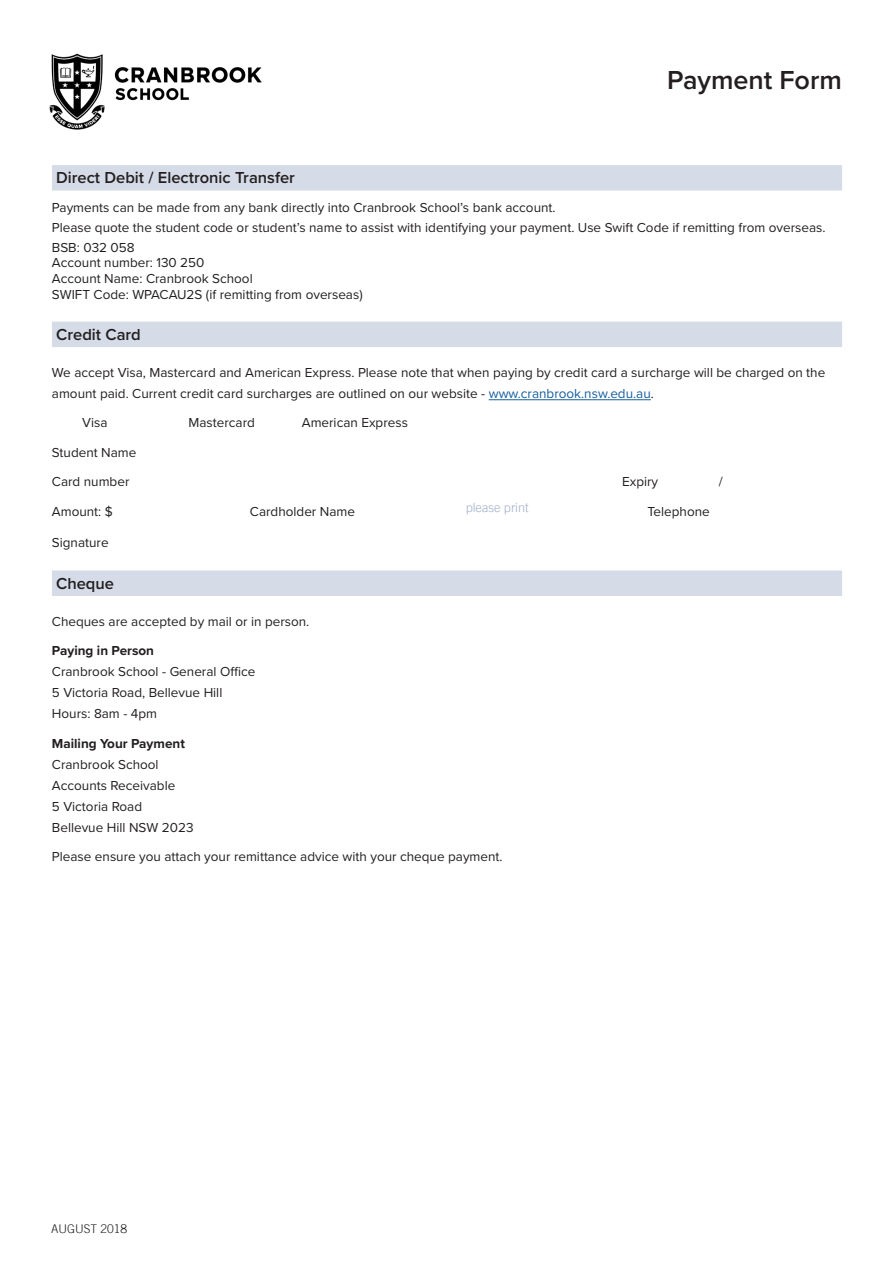
<style>
.page{position:relative;width:893px;height:1263px;background:#fff}
.page>*{position:absolute;margin:0;border:0;box-sizing:border-box;transform-origin:0 0}
.t1{font:600 27px "Proxima Nova";color:#231f20}
.heading_1{font:600 16.5px "Proxima Nova";color:#231f20}
.body_1_boxes{font:13.5px/21px "Proxima Nova";color:#231f20}
.body{font:13.5px/15.8px "Proxima Nova";color:#231f20}
.body_1_boxes-2{font:300 12.75px "Trade Gothic LT";color:#a2aec9}
.t2{font:300 12px "Trade Gothic LT";color:#231f20}
.s1{color:#175d9e}
.s2{font-weight:700}
</style>
<div class="page">
<img style="left:49px;top:53px;width:213px;height:77px">
<div style="left:52px;top:165px;width:790px;height:26px;background:#d5dce8"></div>
<div style="left:52px;top:322px;width:790px;height:25px;background:#d5dce8"></div>
<hr style="left:489px;top:399px;width:162px;height:1px;background:#175d9e">
<div style="left:52px;top:570px;width:790px;height:26px;background:#d5dce8"></div>
<h1 class="t1" style="left:667px;top:60px;width:176px">Payment Form</h1>
<p class="heading_1" style="left:56px;top:165px;width:240px">Direct Debit / Electronic Transfer</p>
<p class="body" style="left:52px;top:199px;width:505px">Payments can be made from any bank directly into Cranbrook School’s bank account.</p>
<p class="body" style="left:52px;top:219px;width:775px">Please quote the student code or student’s name to assist with identifying your payment. Use Swift Code if remitting from overseas.</p>
<p class="body" style="left:52px;top:239px;width:312px">BSB: 032 058<br>Account number: 130 250<br>Account Name: Cranbrook School<br>SWIFT Code: WPACAU2S (if remitting from overseas)</p>
<p class="heading_1" style="left:56px;top:322px;width:86px">Credit Card</p>
<p class="body_1_boxes" style="left:52px;top:361px;width:775px">We accept Visa, Mastercard and American Express. Please note that when paying by credit card a surcharge will be charged on the amount paid. Current credit card surcharges are outlined on our website - <span class="s1">www.cranbrook.nsw.edu.au</span>.</p>
<p class="body_1_boxes" style="left:82px;top:411px;width:27px">Visa</p>
<p class="body_1_boxes" style="left:189px;top:411px;width:68px">Mastercard</p>
<p class="body_1_boxes" style="left:302px;top:411px;width:108px">American Express</p>
<p class="body_1_boxes" style="left:52px;top:441px;width:86px">Student Name</p>
<p class="body_1_boxes" style="left:52px;top:471px;width:79px">Card number</p>
<p class="body_1_boxes" style="left:622px;top:471px;width:38px">Expiry</p>
<p class="body_1_boxes" style="left:719px;top:471px;width:5px">/</p>
<p class="body_1_boxes" style="left:52px;top:500px;width:62px">Amount: $</p>
<p class="body_1_boxes" style="left:250px;top:500px;width:107px">Cardholder Name</p>
<p class="body_1_boxes" style="left:647px;top:500px;width:64px">Telephone</p>
<p class="body_1_boxes" style="left:52px;top:531px;width:58px">Signature</p>
<p class="heading_1" style="left:56px;top:571px;width:59px">Cheque</p>
<p class="body_1_boxes" style="left:52px;top:610px;width:259px">Cheques are accepted by mail or in person.</p>
<p class="body_1_boxes" style="left:52px;top:639px;width:205px"><span class="s2">Paying in Person<br></span>Cranbrook School - General Office<br>5 Victoria Road, Bellevue Hill<br>Hours: 8am - 4pm</p>
<p class="body_1_boxes" style="left:52px;top:732px;width:143px"><span class="s2">Mailing Your Payment<br></span>Cranbrook School<br>Accounts Receivable<br>5 Victoria Road<br>Bellevue Hill NSW 2023</p>
<p class="body_1_boxes" style="left:52px;top:845px;width:452px">Please ensure you attach your remittance advice with your cheque payment.</p>
<p class="body_1_boxes-2" style="left:466px;top:500px;width:65px">please print</p>
<p class="t2" style="left:51px;top:1222px;width:78px">AUGUST 2018</p>
</div>
